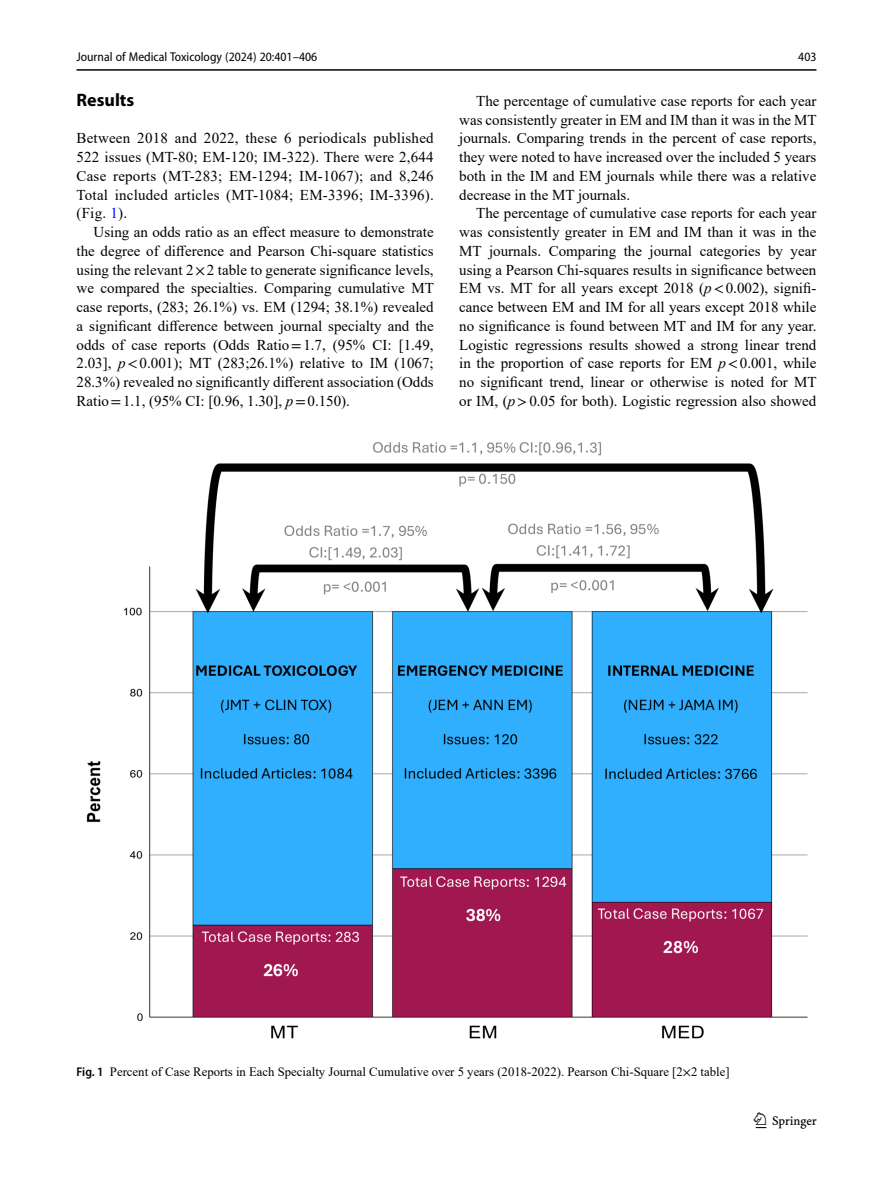
<style>
.page{position:relative;width:893px;height:1187px;background:#fff}
.page>*{position:absolute;margin:0;border:0;box-sizing:border-box;transform-origin:0 0}
.t1{font:22.5px "Springnew";color:#000}
.Head_1{font:700 18px "Myriad Pro";color:#000}
.Body_Text_Indent{font:15px/18.8px "Times New Roman";color:#000;text-align:justify}
.Body_Text{font:15px/18.8px "Times New Roman";letter-spacing:.015em;color:#000;text-align:justify}
.Figure_Caption{font:12.75px "Times New Roman";color:#000}
.t2{font:semi-condensed 12.75px "Myriad Pro";color:#000}
.s1{color:#00f}
.s2{font-family:"STIX"}
.s3{font-style:italic}
.s4{font-family:"Myriad Pro";font-weight:600;font-stretch:semi-condensed}
</style>
<div class="page">
<hr style="left:77px;top:69px;width:739px;height:2px;background:#000">
<img style="left:86px;top:442px;width:722px;height:597px">
<p class="t2" style="left:77px;top:49px;width:242px">Journal of Medical Toxicology (2024) 20:401–406</p>
<p class="Head_1" style="left:77px;top:88px;width:59px">Results</p>
<p class="Body_Text" style="left:77px;top:128px;width:359px">Between 2018 and 2022, these 6 periodicals published 522 issues (MT-80; EM-120; IM-322). There were 2,644<br>Case reports (MT-283; EM-1294; IM-1067); and 8,246<br>Total included articles (MT-1084; EM-3396; IM-3396). (Fig. <span class="s1">1</span>).</p>
<p class="Body_Text_Indent" style="left:77px;top:222px;width:359px;text-indent:17px">Using an odds ratio as an effect measure to demonstrate the degree of difference and Pearson Chi-square statistics using the relevant 2<span class="s2">×</span>2 table to generate significance levels, we compared the specialties. Comparing cumulative MT case reports, (283; 26.1%) vs. EM (1294; 38.1%) revealed a significant difference between journal specialty and the odds of case reports (Odds Ratio<span class="s2">=</span>1.7, (95% CI: [1.49, 2.03], <span class="s3">p</span><span class="s2">&lt;</span>0.001); MT (283;26.1%) relative to IM (1067; 28.3%) revealed no significantly different association (Odds Ratio<span class="s2">=</span>1.1, (95% CI: [0.96, 1.30], <span class="s3">p</span><span class="s2">=</span>0.150).</p>
<p class="t2" style="left:798px;top:49px;width:20px">403</p>
<p class="Body_Text_Indent" style="left:459px;top:91px;width:359px;text-indent:17px">The percentage of cumulative case reports for each year was consistently greater in EM and IM than it was in the MT journals. Comparing trends in the percent of case reports, they were noted to have increased over the included 5 years both in the IM and EM journals while there was a relative decrease in the MT journals.</p>
<p class="Body_Text_Indent" style="left:459px;top:203px;width:359px;text-indent:17px">The percentage of cumulative case reports for each year was consistently greater in EM and IM than it was in the MT journals. Comparing the journal categories by year using a Pearson Chi-squares results in significance between EM vs. MT for all years except 2018 (<span class="s3">p</span><span class="s2">&lt;</span>0.002), signifi&shy;cance between EM and IM for all years except 2018 while no significance is found between MT and IM for any year.<br>Logistic regressions results showed a strong linear trend in the proportion of case reports for EM <span class="s3">p</span><span class="s2">&lt;</span>0.001, while no significant trend, linear or otherwise is noted for MT or IM, (<span class="s3">p</span><span class="s2">&gt;</span>0.05 for both). Logistic regression also showed</p>
<p class="Figure_Caption" style="left:77px;top:1062px;width:655px"><span class="s4">Fig. 1</span> Percent of Case Reports in Each Specialty Journal Cumulative over 5 years (2018-2022). Pearson Chi-Square [2<span class="s2">×</span>2 table]</p>
<h1 class="t1" style="left:756px;top:1107px;width:63px">1 3</h1>
</div>
